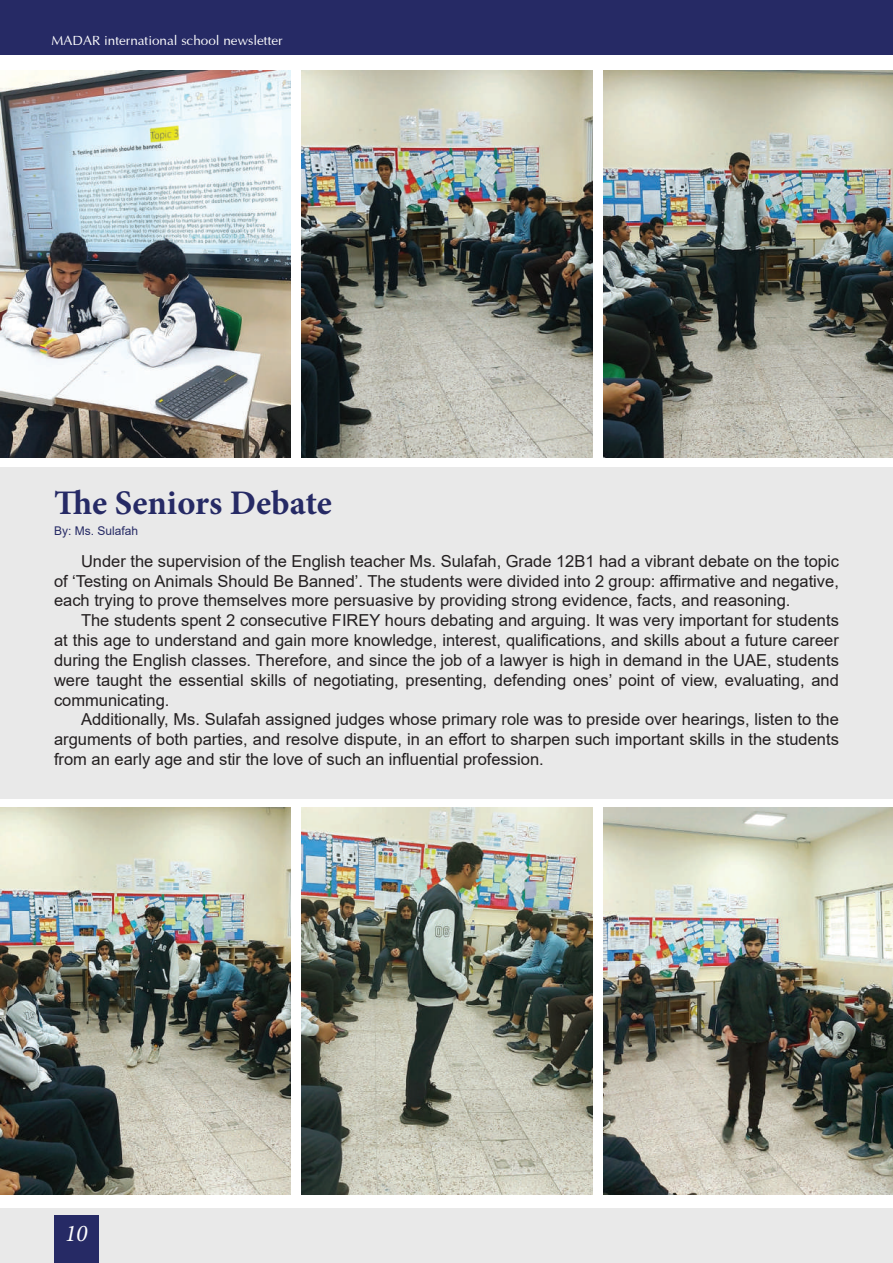
<style>
.page{position:relative;width:893px;height:1263px;background:#fff}
.page>*{position:absolute;margin:0;border:0;box-sizing:border-box;transform-origin:0 0}
.t1{font:700 34.5px "Minion Pro";color:#262a65}
.t2{font:italic 24px "Minion Pro";color:#fff}
.t3{font:16.5px/19.8px "Arial";color:#231f20;text-align:justify}
.t4{font:13.5px "Optima";color:#fff}
.t5{font:12px "Arial";color:#262a65}
</style>
<div class="page">
<div style="left:0;top:0;width:893px;height:54px;background:#262a65"></div>
<div style="left:0;top:1209px;width:893px;height:54px;background:#e9e9e9"></div>
<div style="left:54px;top:1215px;width:44px;height:48px;background:#262a65"></div>
<div style="left:0;top:468px;width:893px;height:331px;background:#e9e9e9"></div>
<img style="left:0;top:70px;width:290px;height:387px">
<img style="left:302px;top:70px;width:290px;height:387px">
<img style="left:604px;top:70px;width:289px;height:387px">
<img style="left:0;top:808px;width:290px;height:387px">
<img style="left:302px;top:808px;width:290px;height:387px">
<img style="left:604px;top:808px;width:289px;height:387px">
<p class="t4" style="left:52px;top:30px;width:233px">MADAR international school newsletter</p>
<h1 class="t1" style="left:54px;top:479px;width:279px">The Seniors Debate</h1>
<p class="t3" style="left:54px;top:551px;width:786px;text-indent:27px">Under the supervision of the English teacher Ms. Sulafah, Grade 12B1 had a vibrant debate on the topic of ‘Testing on Animals Should Be Banned’. The students were divided into 2 group: affirmative and negative, each trying to prove themselves more persuasive by providing strong evidence, facts, and reasoning.</p>
<p class="t3" style="left:54px;top:610px;width:786px;text-indent:27px">The students spent 2 consecutive FIREY hours debating and arguing. It was very important for students at this age to understand and gain more knowledge, interest, qualifications, and skills about a future career during the English classes. Therefore, and since the job of a lawyer is high in demand in the UAE, students were taught the essential skills of negotiating, presenting, defending ones’ point of view, evaluating, and communicating.</p>
<p class="t3" style="left:54px;top:709px;width:786px;text-indent:27px">Additionally, Ms. Sulafah assigned judges whose primary role was to preside over hearings, listen to the arguments of both parties, and resolve dispute, in an effort to sharpen such important skills in the students from an early age and stir the love of such an influential profession.</p>
<p class="t5" style="left:54px;top:523px;width:86px">By: Ms. Sulafah</p>
<h2 class="t2" style="left:65px;top:1217px;width:24px">10</h2>
</div>
